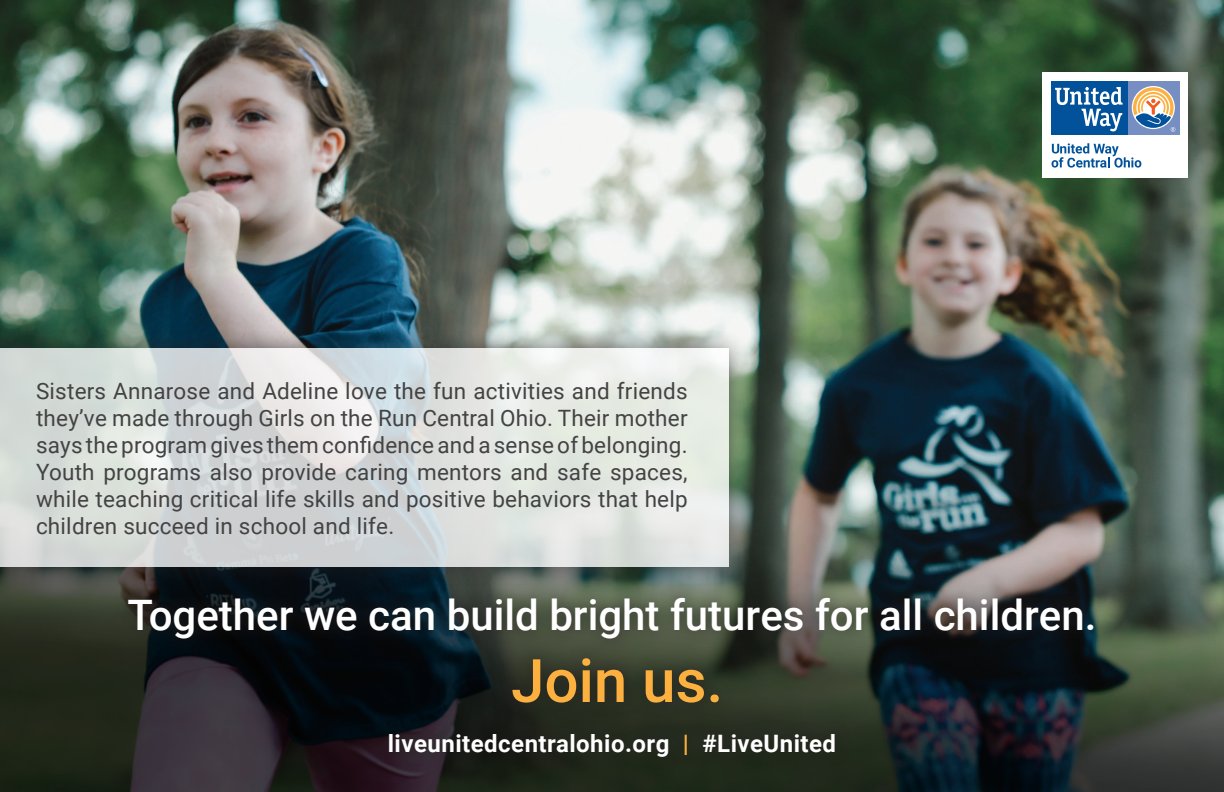
<style>
.page{position:relative;width:1224px;height:792px;background:#fff}
.page>*{position:absolute;margin:0;border:0;box-sizing:border-box;transform-origin:0 0}
.t1{font:500 60px "Roboto";color:#fbb03f}
.t2{font:500 42px "Roboto";color:#fff}
.t3{font:700 24px "Roboto";letter-spacing:.02em;color:#fff}
.t4{font:22.5px/27px "Roboto";letter-spacing:.01em;color:#444344;text-align:justify}
.s1{color:#fbb03f}
</style>
<div class="page">
<img style="left:0;top:0;width:1224px;height:220px">
<img style="left:0;top:220px;width:1224px;height:572px">
<div style="left:1042px;top:72px;width:146px;height:106px;background:#fff"></div>
<div style="left:1127px;top:81px;width:52px;height:54px;background:#768ec1"></div>
<svg style="left:1132px;top:86px;width:43px;height:43px"></svg>
<div style="left:1051px;top:81px;width:76px;height:54px;background:#01529a"></div>
<svg style="left:1055px;top:87px;width:68px;height:44px"></svg>
<svg style="left:1133px;top:87px;width:42px;height:45px"></svg>
<svg style="left:1052px;top:143px;width:89px;height:25px"></svg>
<div style="left:113px;top:582px;width:996px;height:190px;background:#231f20;opacity:.9"></div>
<div style="left:0;top:328px;width:750px;height:260px;background:#231f20;opacity:.75"></div>
<svg style="left:0;top:349px;width:729px;height:218px;background:#dce0de"></svg>
<p class="t4" style="left:36px;top:377px;width:653px">Sisters Annarose and Adeline love the fun activities and friends they’ve made through Girls on the Run Central Ohio. Their mother says the program gives them confidence and a sense of belonging.<br>Youth programs also provide caring mentors and safe spaces, while teaching critical life skills and positive behaviors that help children succeed in school and life.</p>
<h2 class="t2" style="left:127px;top:586px;width:970px">Together we can build bright futures for all children.</h2>
<h1 class="t1" style="left:511px;top:639px;width:214px">Join us.</h1>
<p class="t3" style="left:388px;top:726px;width:450px">liveunitedcentralohio.org <span class="s1">|</span> #LiveUnited</p>
</div>
